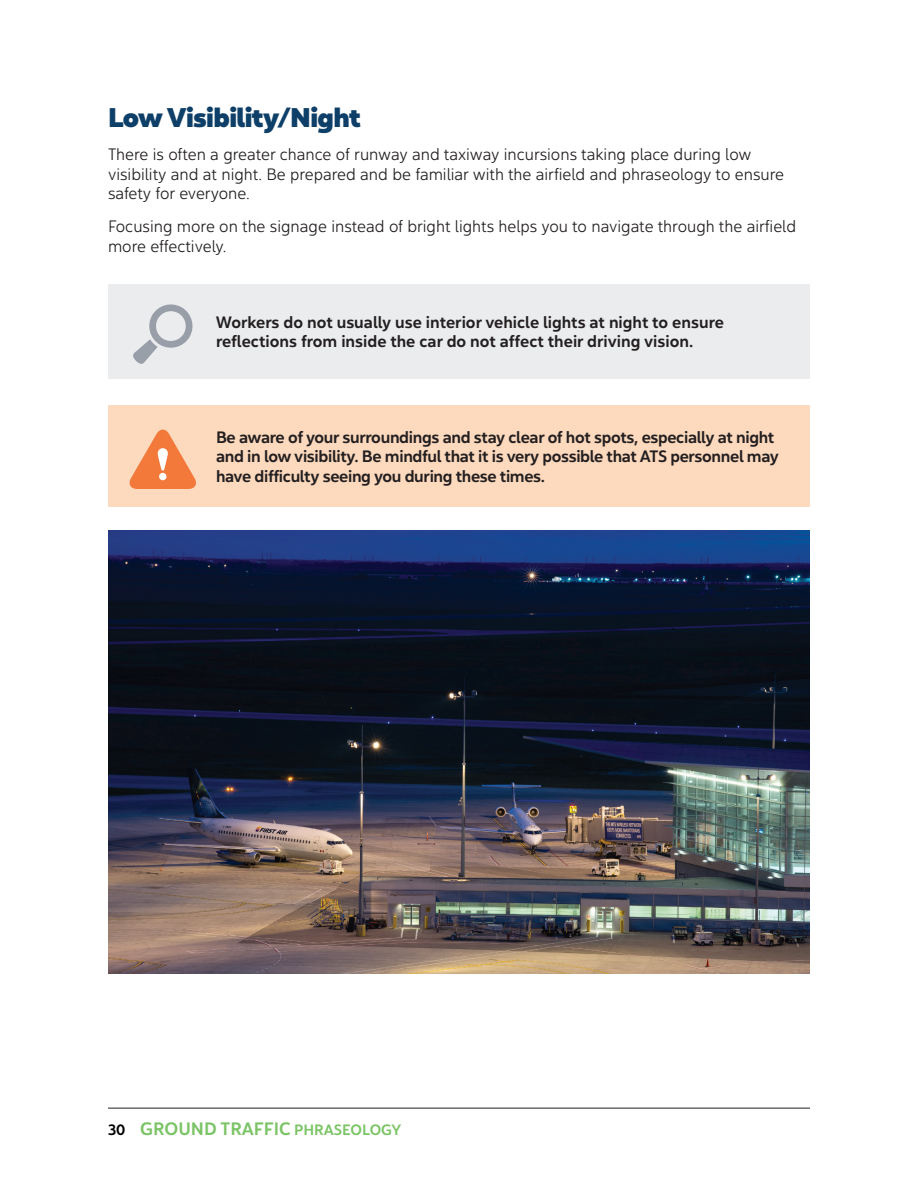
<style>
.page{position:relative;width:918px;height:1188px;background:#fff}
.page>*{position:absolute;margin:0;border:0;box-sizing:border-box;transform-origin:0 0}
.Header_1{font:27px "Yorkten Nor Bla";letter-spacing:-.025em;color:#0d3f68}
.t1{font:18px "Yorkten Nor Med";color:#7bc466}
.Body{font:16.5px/19.5px "Yorkten Nor Lig";color:#231f20}
.Sidebar{font:16.5px/19.5px "Yorkten Nor Med";letter-spacing:-.02em;color:#231f20}
.Sidebar-2{font:16.5px/19.5px "Yorkten Nor Med";color:#231f20}
.s1{font-family:"Yorkten Con Med";font-size:15px;color:#000}
.s2{font-size:15px}
</style>
<div class="page">
<hr style="left:108px;top:1108px;width:702px;height:1px;background:#231f20">
<div style="left:108px;top:284px;width:702px;height:95px;background:#ebecee"></div>
<svg style="left:133px;top:304px;width:60px;height:60px"></svg>
<div style="left:108px;top:406px;width:702px;height:101px;background:#fdd9bd"></div>
<svg style="left:130px;top:430px;width:66px;height:59px"></svg>
<div style="left:159px;top:473px;width:8px;height:7px;background:#fff;border-radius:50%"></div>
<img style="left:108px;top:530px;width:702px;height:443px">
<p class="Header_1" style="left:108px;top:99px;width:255px">Low Visibility/Night</p>
<p class="Body" style="left:108px;top:145px;width:678px">There is often a greater chance of runway and taxiway incursions taking place during low visibility and at night. Be prepared and be familiar with the airfield and phraseology to ensure safety for everyone.</p>
<p class="Body" style="left:108px;top:217px;width:690px">Focusing more on the signage instead of bright lights helps you to navigate through the airfield more effectively.</p>
<p class="Sidebar-2" style="left:216px;top:312px;width:510px">Workers do not usually use interior vehicle lights at night to ensure reflections from inside the car do not affect their driving vision.</p>
<p class="Sidebar" style="left:216px;top:427px;width:564px">Be aware of your surroundings and stay clear of hot spots, especially at night and in low visibility. Be mindful that it is very possible that ATS personnel may have difficulty seeing you during these times.</p>
<p class="t1" style="left:108px;top:1117px;width:295px"><span class="s1">30</span> GROUND TRAFFIC <span class="s2">PHRASEOLOGY</span></p>
</div>
